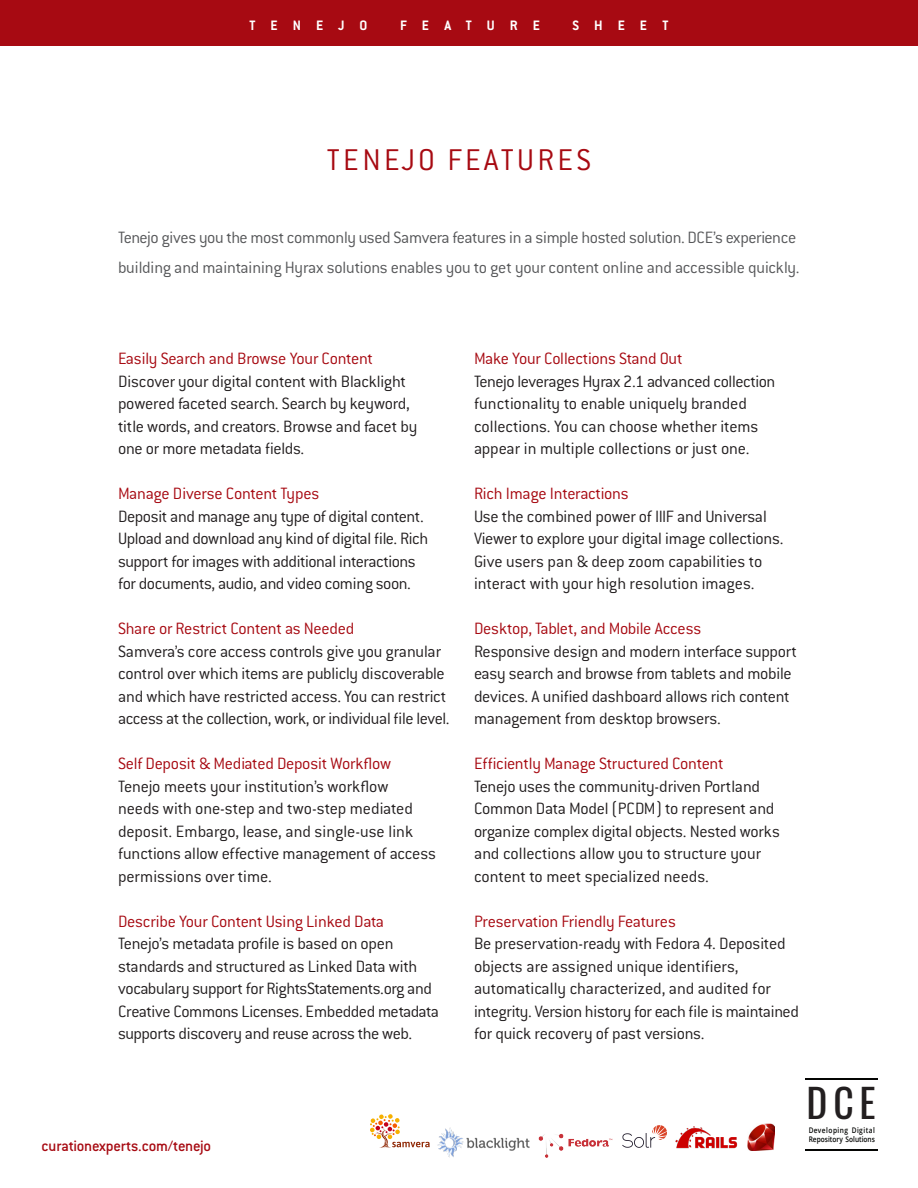
<style>
.page{position:relative;width:918px;height:1188px;background:#fff}
.page>*{position:absolute;margin:0;border:0;box-sizing:border-box;transform-origin:0 0}
.t1{font:39.75px "Oswald";color:#231f20}
.t2{font:300 33px "Conduit ITC";letter-spacing:.1em;color:#a70a12}
.t3{font:300 18px/22.5px "Conduit ITC";letter-spacing:-.01em;color:#231f20}
.t4{font:300 18px "Conduit ITC";letter-spacing:-.015em;color:#a70a12}
.t5{font:300 18px/30px "Conduit ITC";letter-spacing:-.015em;color:#57585a}
.t6{font:500 16.5px "Conduit ITC";letter-spacing:-.015em;color:#a70a12}
.t7{font:700 15px "Conduit ITC";letter-spacing:1em;color:#fff}
.t8{font:600 7.8px/9.4px "Open Sans";letter-spacing:.015em;color:#040503;scale:.85 1}
</style>
<div class="page">
<div style="left:0;top:0;width:918px;height:46px;background:#a70a12"></div>
<hr style="left:806px;top:1079px;width:72px;height:1px;background:#040503">
<hr style="left:806px;top:1150px;width:72px;height:1px;background:#040503">
<img style="left:675px;top:1126px;width:62px;height:23px">
<img style="left:437px;top:1127px;width:93px;height:31px">
<svg style="left:370px;top:1114px;width:60px;height:34px"></svg>
<img style="left:539px;top:1133px;width:74px;height:25px">
<svg style="left:622px;top:1125px;width:45px;height:23px"></svg>
<img style="left:748px;top:1123px;width:27px;height:27px">
<p class="t7" style="left:250px;top:16px;width:119px">TENEJO</p>
<p class="t7" style="left:400px;top:16px;width:141px">FEATURE</p>
<p class="t7" style="left:573px;top:16px;width:97px">SHEET</p>
<p class="t2" style="left:327px;top:142px;width:266px">TENEJO FEATURES</p>
<p class="t5" style="left:118px;top:222px;width:683px">Tenejo gives you the most commonly used Samvera features in a simple hosted solution. DCE’s experience building and maintaining Hyrax solutions enables you to get your content online and accessible quickly.</p>
<p class="t4" style="left:118px;top:349px;width:257px">Easily Search and Browse Your Content</p>
<p class="t3" style="left:118px;top:370px;width:301px">Discover your digital content with Blacklight powered faceted search. Search by keyword, title words, and creators. Browse and facet by one or more metadata fields.</p>
<p class="t4" style="left:118px;top:484px;width:203px">Manage Diverse Content Types</p>
<p class="t3" style="left:118px;top:505px;width:312px">Deposit and manage any type of digital content.<br>Upload and download any kind of digital file. Rich support for images with additional interactions for documents, audio, and video coming soon.</p>
<p class="t4" style="left:118px;top:619px;width:238px">Share or Restrict Content as Needed</p>
<p class="t3" style="left:118px;top:640px;width:333px">Samvera’s core access controls give you granular control over which items are publicly discoverable and which have restricted access. You can restrict access at the collection, work, or individual file level.</p>
<p class="t4" style="left:118px;top:754px;width:274px">Self Deposit &amp; Mediated Deposit Workflow</p>
<p class="t3" style="left:118px;top:775px;width:319px">Tenejo meets your institution’s workflow<br>needs with one-step and two-step mediated deposit. Embargo, lease, and single-use link functions allow effective management of access permissions over time.</p>
<p class="t4" style="left:118px;top:911px;width:268px">Describe Your Content Using Linked Data</p>
<p class="t3" style="left:118px;top:932px;width:322px">Tenejo’s metadata profile is based on open standards and structured as Linked Data with vocabulary support for RightsStatements.org and Creative Commons Licenses. Embedded metadata supports discovery and reuse across the web.</p>
<p class="t6" style="left:42px;top:1137px;width:171px">curationexperts.com/tenejo</p>
<p class="t4" style="left:474px;top:349px;width:210px">Make Your Collections Stand Out</p>
<p class="t3" style="left:474px;top:370px;width:303px">Tenejo leverages Hyrax 2.1 advanced collection functionality to enable uniquely branded collections. You can choose whether items appear in multiple collections or just one.</p>
<p class="t4" style="left:474px;top:484px;width:156px">Rich Image Interactions</p>
<p class="t3" style="left:474px;top:505px;width:311px">Use the combined power of IIIF and Universal Viewer to explore your digital image collections.<br>Give users pan &amp; deep zoom capabilities to interact with your high resolution images.</p>
<p class="t4" style="left:474px;top:619px;width:229px">Desktop, Tablet, and Mobile Access</p>
<p class="t3" style="left:474px;top:640px;width:325px">Responsive design and modern interface support easy search and browse from tablets and mobile devices. A unified dashboard allows rich content management from desktop browsers.</p>
<p class="t4" style="left:474px;top:754px;width:251px">Efficiently Manage Structured Content</p>
<p class="t3" style="left:474px;top:775px;width:307px">Tenejo uses the community-driven Portland Common Data Model (PCDM) to represent and organize complex digital objects. Nested works and collections allow you to structure your content to meet specialized needs.</p>
<p class="t4" style="left:474px;top:911px;width:203px">Preservation Friendly Features</p>
<p class="t3" style="left:474px;top:932px;width:327px">Be preservation-ready with Fedora 4. Deposited objects are assigned unique identifiers, automatically characterized, and audited for integrity. Version history for each file is maintained for quick recovery of past versions.</p>
<p class="t1" style="left:806px;top:1068px;width:71px">DCE</p>
<p class="t8" style="left:809px;top:1125px;width:79px">Developing Digital<br>Repository Solutions</p>
</div>
